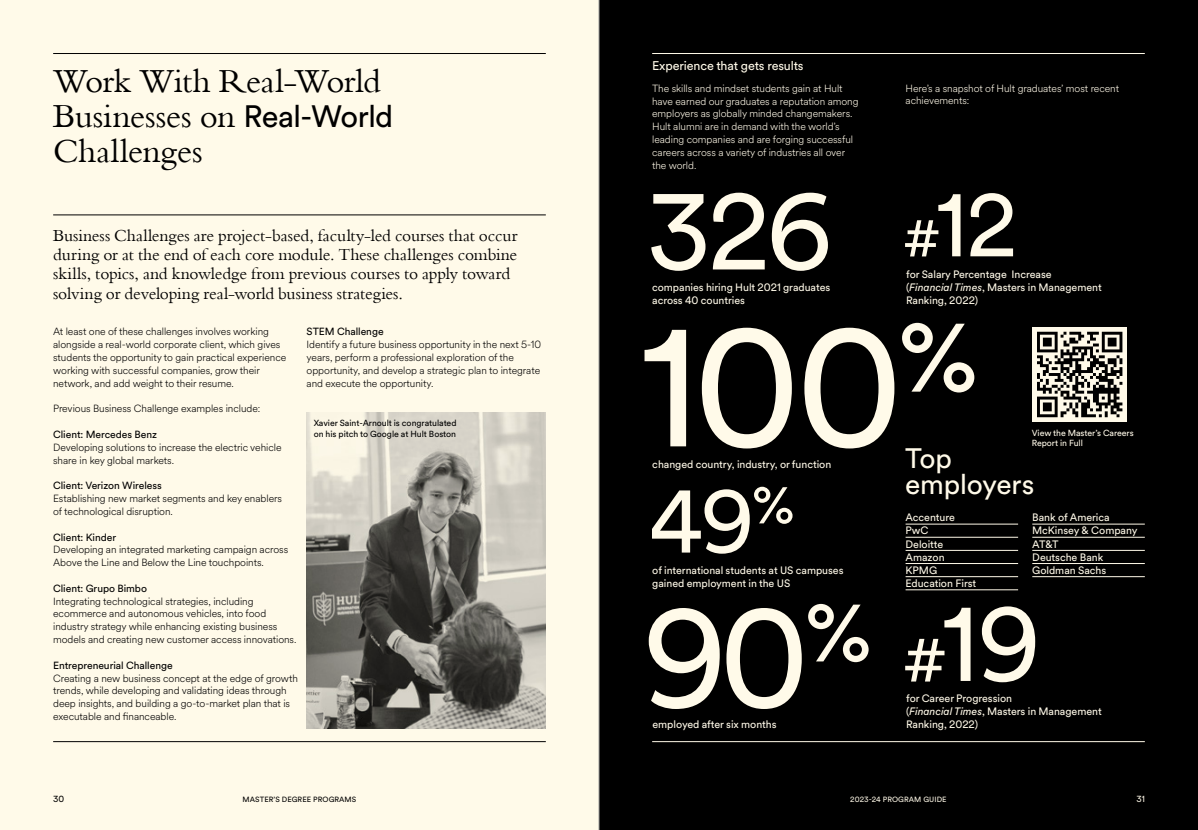
<style>
.page{position:relative;width:1198px;height:830px;background:#fff}
.page>*{position:absolute;margin:0;border:0;box-sizing:border-box;transform-origin:0 0}
.t1{font:164.12px "EF Circular";color:#fffae9}
.t2{font:137.38px "EF Circular";color:#fffae9}
.t3{font:106.25px "EF Circular";color:#fffae9}
.t4{font:103.12px "EF Circular";color:#fffae9}
.t5{font:87.5px "EF Circular";color:#fffae9}
.t6{font:60.12px "EF Circular";color:#fffae9}
.t7{font:51px "EF Circular";color:#fffae9}
.t8{font:35px/35px "Bembo";letter-spacing:-.01em;color:#000}
.t9{font:27.88px/25.9px "EF Circular";letter-spacing:-.01em;color:#fffae9}
.t10{font:17.5px/19.4px "Bembo";letter-spacing:-.005em;color:#000}
.t11{font:12.5px "EF Circular";letter-spacing:-.01em;color:#fffae9}
.t12{font:10.62px/13.1px "EF Circular";letter-spacing:-.005em;color:#fffae9}
.t13{font:300 10.25px/12.8px "EF Circular";letter-spacing:-.005em;color:#000}
.t14{font:300 10.25px/12.8px "EF Circular";letter-spacing:-.005em;color:#fffae9}
.t15{font:10.25px "EF Circular";letter-spacing:-.005em;color:#000}
.t16{font:8.75px/10.8px "EF Circular";letter-spacing:-.005em;color:#000}
.t17{font:8.75px/10.8px "EF Circular";letter-spacing:-.005em;color:#fffae9}
.t18{font:7.5px "EF Circular";letter-spacing:.01em;color:#000}
.t19{font:7.5px "EF Circular";letter-spacing:.01em;color:#fffae9}
.s1{font-family:"EF Circular";font-size:30.62px}
.s2{font-style:italic}
</style>
<div class="page">
<div style="left:0;top:0;width:599px;height:829px;background:#fffae9"></div>
<hr style="left:53px;top:214px;width:493px;height:1px;background:#000">
<hr style="left:53px;top:53px;width:493px;height:1px;background:#000">
<hr style="left:53px;top:741px;width:493px;height:1px;background:#000">
<div style="left:599px;top:0;width:599px;height:829px;background:#000"></div>
<hr style="left:652px;top:741px;width:492px;height:1px;background:#fffae9">
<hr style="left:652px;top:53px;width:492px;height:1px;background:#fffae9">
<img style="left:306px;top:412px;width:240px;height:316px">
<hr style="left:905px;top:523px;width:113px;height:1px;background:#fffae9">
<hr style="left:905px;top:536px;width:113px;height:1px;background:#fffae9">
<hr style="left:905px;top:550px;width:113px;height:1px;background:#fffae9">
<hr style="left:905px;top:563px;width:113px;height:1px;background:#fffae9">
<hr style="left:905px;top:576px;width:113px;height:1px;background:#fffae9">
<hr style="left:905px;top:589px;width:113px;height:1px;background:#fffae9">
<hr style="left:1032px;top:523px;width:112px;height:1px;background:#fffae9">
<hr style="left:1032px;top:536px;width:112px;height:1px;background:#fffae9">
<hr style="left:1032px;top:550px;width:112px;height:1px;background:#fffae9">
<hr style="left:1032px;top:563px;width:112px;height:1px;background:#fffae9">
<hr style="left:1032px;top:576px;width:112px;height:1px;background:#fffae9">
<div style="left:1032px;top:327px;width:95px;height:95px;background:#fffae9"></div>
<svg style="left:1037px;top:331px;width:85px;height:86px"></svg>
<hr style="left:599px;top:0;width:1px;height:829px;background:#9d9d9c">
<h3 class="t8" style="left:53px;top:66px;width:342px">Work With Real-World<br>Businesses on <span class="s1">Real-World<br></span>Challenges</h3>
<p class="t10" style="left:53px;top:227px;width:466px">Business Challenges are project-based, faculty-led courses that occur during or at the end of each core module. These challenges combine skills, topics, and knowledge from previous courses to apply toward solving or developing real-world business strategies.</p>
<p class="t13" style="left:53px;top:325px;width:235px">At least one of these challenges involves working alongside a real-world corporate client, which gives students the opportunity to gain practical experience working with successful companies, grow their network, and add weight to their resume.</p>
<p class="t13" style="left:53px;top:401px;width:209px">Previous Business Challenge examples include:</p>
<p class="t15" style="left:53px;top:427px;width:105px">Client: Mercedes Benz</p>
<p class="t13" style="left:53px;top:440px;width:230px">Developing solutions to increase the electric vehicle share in key global markets.</p>
<p class="t15" style="left:53px;top:478px;width:110px">Client: Verizon Wireless</p>
<p class="t13" style="left:53px;top:491px;width:230px">Establishing new market segments and key enablers of technological disruption.</p>
<p class="t15" style="left:53px;top:530px;width:64px">Client: Kinder</p>
<p class="t13" style="left:53px;top:542px;width:237px">Developing an integrated marketing campaign across<br>Above the Line and Below the Line touchpoints.</p>
<p class="t15" style="left:53px;top:581px;width:95px">Client: Grupo Bimbo</p>
<p class="t13" style="left:53px;top:594px;width:245px">Integrating technological strategies, including ecommerce and autonomous vehicles, into food industry strategy while enhancing existing business models and creating new customer access innovations.</p>
<p class="t15" style="left:53px;top:658px;width:121px">Entrepreneurial Challenge</p>
<p class="t13" style="left:53px;top:671px;width:246px">Creating a new business concept at the edge of growth trends, while developing and validating ideas through deep insights, and building a go-to-market plan that is executable and financeable.</p>
<p class="t15" style="left:306px;top:325px;width:79px">STEM Challenge</p>
<p class="t13" style="left:306px;top:337px;width:236px">Identify a future business opportunity in the next 5-10 years, perform a professional exploration of the opportunity, and develop a strategic plan to integrate and execute the opportunity.</p>
<p class="t16" style="left:314px;top:417px;width:144px">Xavier Saint-Arnoult is congratulated on his pitch to Google at Hult Boston</p>
<p class="t11" style="left:652px;top:57px;width:153px">Experience that gets results</p>
<p class="t14" style="left:652px;top:81px;width:208px">The skills and mindset students gain at Hult have earned our graduates a reputation among employers as globally minded changemakers.<br>Hult alumni are in demand with the world’s leading companies and are forging successful careers across a variety of industries all over the world.</p>
<p class="t14" style="left:905px;top:81px;width:215px">Here’s a snapshot of Hult graduates’ most recent achievements:</p>
<h3 class="t3" style="left:646px;top:161px;width:188px">326</h3>
<p class="t12" style="left:652px;top:280px;width:180px">companies hiring Hult 2021 graduates across 40 countries</p>
<h3 class="t5" style="left:936px;top:167px;width:83px">12</h3>
<p class="t12" style="left:906px;top:280px;width:197px">(<span class="s2">Financial Times</span>, Masters in Management<br>Ranking, 2022)</p>
<h3 class="t7" style="left:903px;top:204px;width:39px">#</h3>
<p class="t12" style="left:906px;top:267px;width:147px">for Salary Percentage Increase</p>
<h1 class="t1" style="left:640px;top:278px;width:339px">100<sup>%</sup></h1>
<p class="t12" style="left:652px;top:456px;width:180px">changed country, industry, or function</p>
<p class="t17" style="left:1031px;top:426px;width:103px">View the Master’s Careers<br>Report in Full</p>
<h3 class="t9" style="left:905px;top:443px;width:131px">Top employers</h3>
<h3 class="t5" style="left:649px;top:463px;width:146px">49<sup>%</sup></h3>
<p class="t12" style="left:652px;top:562px;width:193px">of international students at US campuses gained employment in the US</p>
<p class="t12" style="left:905px;top:510px;width:72px">Accenture<br>PwC<br>Deloitte<br>Amazon<br>KPMG<br>Education First</p>
<p class="t12" style="left:1032px;top:510px;width:107px">Bank of America<br>McKinsey &amp; Company<br>AT&amp;T<br>Deutsche Bank<br>Goldman Sachs</p>
<h2 class="t2" style="left:642px;top:566px;width:231px">90<sup>%</sup></h2>
<p class="t12" style="left:652px;top:717px;width:126px">employed after six months</p>
<h3 class="t4" style="left:941px;top:575px;width:101px">19</h3>
<p class="t12" style="left:906px;top:704px;width:197px">(<span class="s2">Financial Times</span>, Masters in Management<br>Ranking, 2022)</p>
<h3 class="t6" style="left:903px;top:619px;width:45px">#</h3>
<p class="t12" style="left:906px;top:691px;width:107px">for Career Progression</p>
<p class="t16" style="left:53px;top:792px;width:13px">30</p>
<p class="t18" style="left:243px;top:793px;width:115px">MASTER’S DEGREE PROGRAMS</p>
<p class="t19" style="left:850px;top:793px;width:98px">2023-24 PROGRAM GUIDE</p>
<p class="t17" style="left:1136px;top:792px;width:10px">31</p>
</div>
